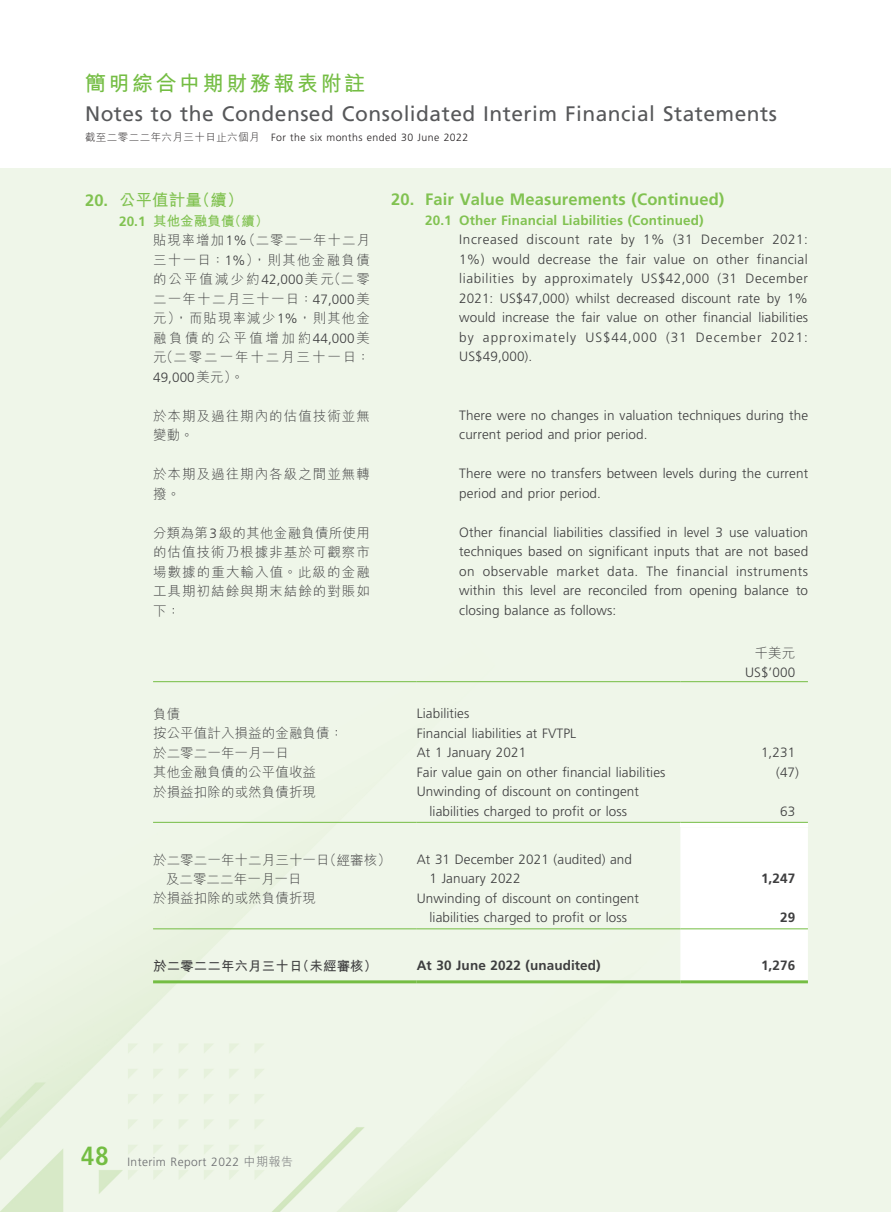
<style>
.page{position:relative;width:893px;height:1212px;background:#fff}
.page>*{position:absolute;margin:0;border:0;box-sizing:border-box;transform-origin:0 0}
.t1{font:21px "Frutiger LT Std";letter-spacing:.02em;color:#57585a}
.t2{font:700 21px "M Hei HK";letter-spacing:.12em;color:#74bd43}
.t3{font:700 16.5px "Frutiger LT Std";letter-spacing:.005em;color:#81c251}
.t4{font:700 16.5px "M Hei HK";letter-spacing:.005em;color:#81c251}
.t5{font:300 13.5px/19.5px "Frutiger LT Std";letter-spacing:.005em;color:#3e3e3f}
.t6{font:300 13.5px/19.5px "M Hei HK";letter-spacing:.095em;color:#3e3e3f}
.t7{font:300 13.5px/19.5px "M Hei HK";letter-spacing:.075em;color:#3e3e3f}
.t8{font:300 13.5px/19.5px "M Hei HK";letter-spacing:.005em;color:#3e3e3f}
.t9{font:700 13.5px "Frutiger LT Std";letter-spacing:.005em;color:#81c251}
.t10{font:700 13.5px "Frutiger LT Std";letter-spacing:.005em;color:#3e3e3f}
.t11{font:700 13.5px "M Hei HK";letter-spacing:.005em;color:#3e3e3f}
.t12{font:300 12px "Frutiger LT Std";letter-spacing:.03em;color:#6c6d70}
.t13{font:300 10.5px "Frutiger LT Std";letter-spacing:.04em;color:#231f20}
.s1{font-family:"M Hei HK"}
.s2{font-family:"Frutiger LT Std"}
.s3{font-family:"Frutiger LT Std";font-weight:700;color:#81c251}
.s4{font-weight:700;color:#81c251}
.s5{font-weight:700;font-stretch:condensed;font-size:26.25px;color:#74bd43}
</style>
<div class="page">
<svg style="left:680px;top:827px;width:128px;height:153px"></svg>
<hr style="left:153px;top:681px;width:264px;height:1px;background:#74bd43">
<hr style="left:417px;top:681px;width:263px;height:1px;background:#74bd43">
<hr style="left:680px;top:681px;width:128px;height:1px;background:#74bd43">
<hr style="left:153px;top:822px;width:264px;height:1px;background:#74bd43">
<hr style="left:417px;top:822px;width:263px;height:1px;background:#74bd43">
<hr style="left:680px;top:822px;width:128px;height:1px;background:#74bd43">
<hr style="left:153px;top:928px;width:264px;height:1px;background:#74bd43">
<hr style="left:417px;top:928px;width:263px;height:1px;background:#74bd43">
<hr style="left:680px;top:928px;width:128px;height:1px;background:#74bd43">
<hr style="left:153px;top:980px;width:264px;height:3px;background:#74bd43">
<hr style="left:417px;top:980px;width:263px;height:3px;background:#74bd43">
<hr style="left:680px;top:980px;width:128px;height:3px;background:#74bd43">
<h1 class="t2" style="left:85px;top:68px;width:282px">簡明綜合中期財務報表附註</h1>
<h1 class="t1" style="left:85px;top:102px;width:693px">Notes to the Condensed Consolidated Interim Financial Statements</h1>
<p class="t13" style="left:85px;top:131px;width:385px"><span class="s1">截至二零二二年六月三十日止六個月</span> For the six months ended 30 June 2022</p>
<p class="t4" style="left:85px;top:188px;width:160px"><span class="s2">20.</span> 公平值計量（續）</p>
<p class="t6" style="left:153px;top:211px;width:218px;text-indent:-34px"><span class="s3">20.1</span> <span class="s4">其他金融負債（續）<br></span>貼現率增加<span class="s2">1%</span>（二零二一年十二月三十一日：<span class="s2">1%</span>），則其他金融負債的公平值減少約<span class="s2">42,000</span>美元（二零二一年十二月三十一日：<span class="s2">47,000</span>美元），而貼現率減少<span class="s2">1%</span>，則其他金融負債的公平值增加約<span class="s2">44,000</span>美元（二零二一年十二月三十一日：</p>
<p class="t5" style="left:153px;top:367px;width:93px">49,000<span class="s1">美元）。</span></p>
<p class="t7" style="left:153px;top:406px;width:218px">於本期及過往期內的估值技術並無變動。</p>
<p class="t7" style="left:153px;top:464px;width:218px">於本期及過往期內各級之間並無轉撥。</p>
<p class="t7" style="left:153px;top:523px;width:218px;text-align:justify">分類為第<span class="s2">3</span>級的其他金融負債所使用的估值技術乃根據非基於可觀察市場數據的重大輸入值。此級的金融工具期初結餘與期末結餘的對賬如下：</p>
<p class="t3" style="left:391px;top:190px;width:335px">20. Fair Value Measurements (Continued)</p>
<p class="t9" style="left:425px;top:212px;width:280px">20.1 Other Financial Liabilities (Continued)</p>
<p class="t5" style="left:459px;top:230px;width:350px;text-align:justify">Increased discount rate by 1% (31 December 2021:<br>1%) would decrease the fair value on other financial liabilities by approximately US$42,000 (31 December 2021: US$47,000) whilst decreased discount rate by 1% would increase the fair value on other financial liabilities by approximately US$44,000 (31 December 2021:<br>US$49,000).</p>
<p class="t5" style="left:459px;top:405px;width:350px">There were no changes in valuation techniques during the current period and prior period.</p>
<p class="t5" style="left:459px;top:464px;width:350px">There were no transfers between levels during the current period and prior period.</p>
<p class="t5" style="left:459px;top:522px;width:350px;text-align:justify">Other financial liabilities classified in level 3 use valuation techniques based on significant inputs that are not based on observable market data. The financial instruments within this level are reconciled from opening balance to closing balance as follows:</p>
<p class="t7" style="left:754px;top:643px;width:42px">千美元</p>
<p class="t5" style="left:745px;top:663px;width:52px">US$’000</p>
<p class="t7" style="left:153px;top:704px;width:29px">負債</p>
<p class="t5" style="left:417px;top:704px;width:54px">Liabilities</p>
<p class="t8" style="left:153px;top:723px;width:192px">按公平值計入損益的金融負債：</p>
<p class="t5" style="left:417px;top:724px;width:161px">Financial liabilities at FVTPL</p>
<p class="t8" style="left:153px;top:743px;width:137px">於二零二一年一月一日</p>
<p class="t5" style="left:417px;top:743px;width:111px">At 1 January 2021</p>
<p class="t5" style="left:761px;top:743px;width:36px">1,231</p>
<p class="t8" style="left:153px;top:762px;width:165px">其他金融負債的公平值收益</p>
<p class="t5" style="left:417px;top:763px;width:250px">Fair value gain on other financial liabilities</p>
<p class="t5" style="left:776px;top:763px;width:24px">(47)</p>
<p class="t8" style="left:153px;top:782px;width:165px">於損益扣除的或然負債折現</p>
<p class="t5" style="left:417px;top:782px;width:224px;text-align:center">Unwinding of discount on contingent liabilities charged to profit or loss</p>
<p class="t5" style="left:780px;top:802px;width:17px">63</p>
<p class="t8" style="left:166px;top:849px;width:227px;text-indent:-13px">於二零二一年十二月三十一日（經審核）及二零二二年一月一日</p>
<p class="t5" style="left:429px;top:850px;width:204px;text-indent:-13px">At 31 December 2021 (audited) and<br>1 January 2022</p>
<p class="t8" style="left:153px;top:888px;width:165px">於損益扣除的或然負債折現</p>
<p class="t5" style="left:417px;top:889px;width:224px;text-align:center">Unwinding of discount on contingent liabilities charged to profit or loss</p>
<p class="t10" style="left:761px;top:871px;width:36px">1,247</p>
<p class="t10" style="left:780px;top:910px;width:17px">29</p>
<p class="t11" style="left:153px;top:956px;width:226px">於二零二二年六月三十日（未經審核）</p>
<p class="t10" style="left:417px;top:957px;width:185px">At 30 June 2022 (unaudited)</p>
<p class="t10" style="left:761px;top:957px;width:36px">1,276</p>
<p class="t12" style="left:81px;top:1155px;width:214px"><span class="s5">48</span> Interim Report 2022 <span class="s1">中期報告</span></p>
</div>
